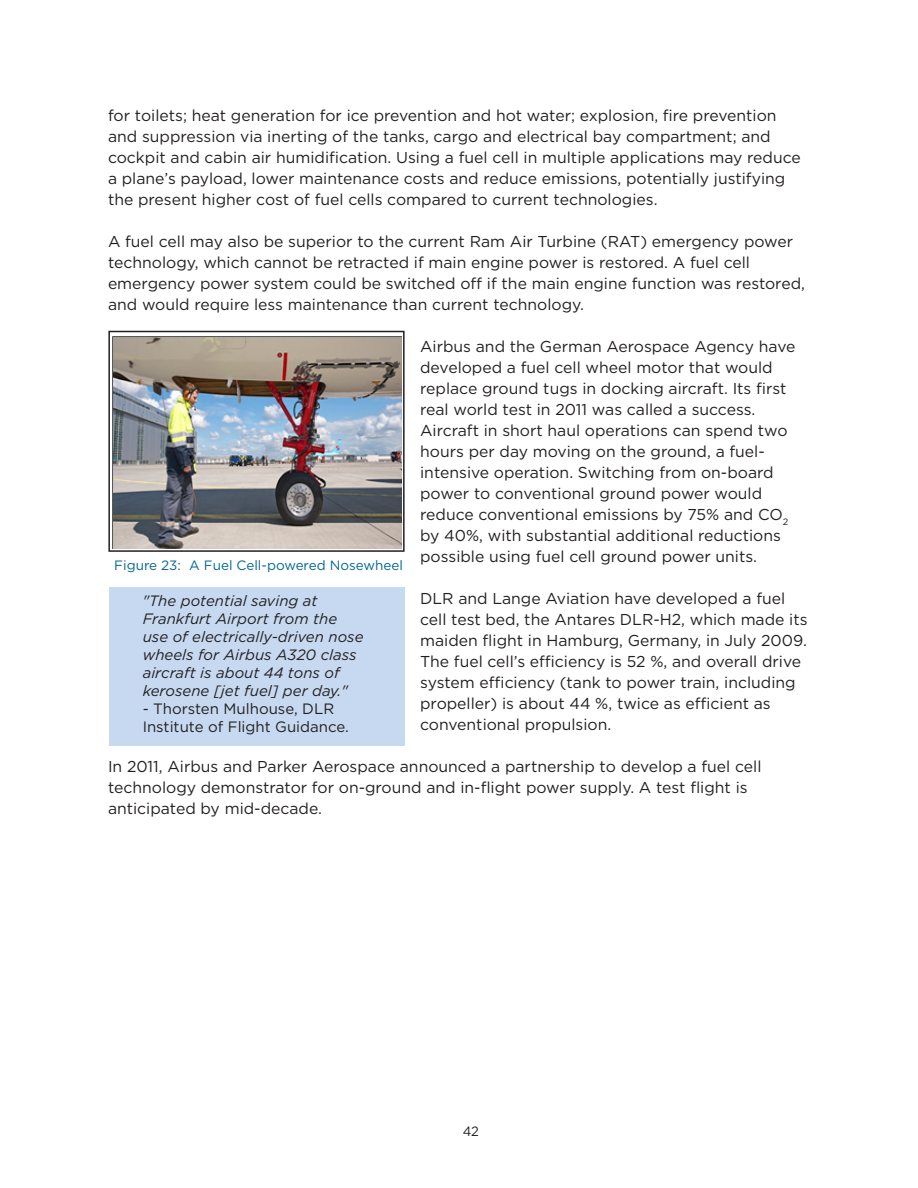
<style>
.page{position:relative;width:918px;height:1188px;background:#fff}
.page>*{position:absolute;margin:0;border:0;box-sizing:border-box;transform-origin:0 0}
.Text{font:15.75px/21px "Gotham";color:#231f20}
.Text-2{font:italic 15px/18px "Gotham";color:#231f20}
.Text-3{font:15px/18px "Gotham";color:#231f20}
.Paragraph_Style_7{font:13.5px "Gotham";color:#006893}
.t1{font:13.5px "Gotham";color:#231f20;scale:.95 1}
</style>
<div class="page">
<img style="left:112px;top:336px;width:289px;height:212px">
<div style="left:108px;top:331px;width:297px;height:221px;border:2px solid #231f20"></div>
<div style="left:109px;top:587px;width:295px;height:159px;background:#c6d9f1"></div>
<p class="Text" style="left:108px;top:104px;width:694px">for toilets; heat generation for ice prevention and hot water; explosion, fire prevention and suppression via inerting of the tanks, cargo and electrical bay compartment; and cockpit and cabin air humidification. Using a fuel cell in multiple applications may reduce a plane’s payload, lower maintenance costs and reduce emissions, potentially justifying the present higher cost of fuel cells compared to current technologies.</p>
<p class="Text" style="left:108px;top:230px;width:699px">A fuel cell may also be superior to the current Ram Air Turbine (RAT) emergency power technology, which cannot be retracted if main engine power is restored. A fuel cell emergency power system could be switched off if the main engine function was restored, and would require less maintenance than current technology.</p>
<p class="Text" style="left:420px;top:335px;width:377px">Airbus and the German Aerospace Agency have developed a fuel cell wheel motor that would replace ground tugs in docking aircraft. Its first real world test in 2011 was called a success.<br>Aircraft in short haul operations can spend two hours per day moving on the ground, a fuel&shy;intensive operation. Switching from on-board power to conventional ground power would reduce conventional emissions by 75% and CO<sub>2 </sub>by 40%, with substantial additional reductions possible using fuel cell ground power units.</p>
<p class="Text" style="left:420px;top:587px;width:389px">DLR and Lange Aviation have developed a fuel cell test bed, the Antares DLR-H2, which made its maiden flight in Hamburg, Germany, in July 2009.<br>The fuel cell’s efficiency is 52 %, and overall drive system efficiency (tank to power train, including propeller) is about 44 %, twice as efficient as conventional propulsion.</p>
<p class="Text" style="left:108px;top:755px;width:655px">In 2011, Airbus and Parker Aerospace announced a partnership to develop a fuel cell technology demonstrator for on-ground and in-flight power supply. A test flight is anticipated by mid-decade.</p>
<p class="Paragraph_Style_7" style="left:114px;top:557px;width:290px">Figure 23: A Fuel Cell-powered Nosewheel</p>
<p class="Text-2" style="left:143px;top:591px;width:222px">"The potential saving at<br>Frankfurt Airport from the use of electrically-driven nose wheels for Airbus A320 class aircraft is about 44 tons of kerosene [jet fuel] per day."</p>
<p class="Text-3" style="left:143px;top:699px;width:208px">- Thorsten Mulhouse, DLR<br>Institute of Flight Guidance.</p>
<p class="t1" style="left:463px;top:1123px;width:19px">42</p>
</div>
